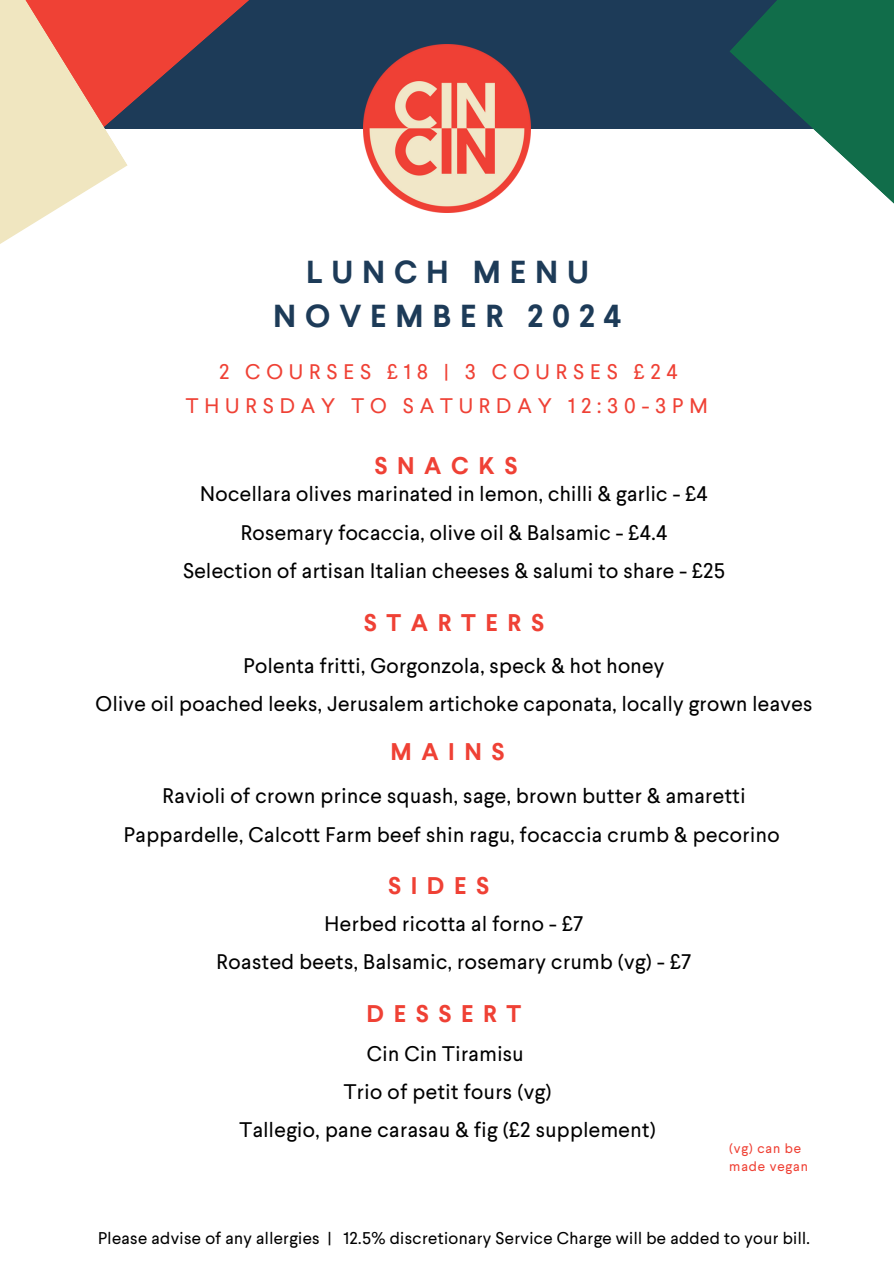
<style>
.page{position:relative;width:894px;height:1264px;background:#fff}
.page>*{position:absolute;margin:0;border:0;box-sizing:border-box;transform-origin:0 0}
.t1{font:700 31.65px/43.8px "Larsseit";letter-spacing:.28em;color:#1d3b58;text-align:center}
.t2{font:700 24px "Larsseit";letter-spacing:.4em;color:#ef4135}
.t3{font:21px/38.2px "Larsseit";letter-spacing:.02em;color:#000;text-align:center}
.t4{font:21px "Larsseit";letter-spacing:.28em;color:#ef4135}
.t5{font:16.95px "Larsseit";letter-spacing:.025em;color:#000}
.t6{font:13.5px/18px "Larsseit";letter-spacing:.065em;color:#ef4135}
</style>
<div class="page">
<div style="left:0;top:0;width:893px;height:128px;background:#1d3b58"></div>
<svg style="left:128px;top:0;width:332px;height:129px"></svg>
<svg style="left:0;top:0;width:128px;height:244px;fill:#f0e6c0"></svg>
<svg style="left:729px;top:0;width:164px;height:203px;fill:#116d4a"></svg>
<img style="left:363px;top:45px;width:168px;height:168px">
<h3 class="t1" style="left:273px;top:249px;width:350px">LUNCH MENU<br>NOVEMBER 2024</h3>
<h3 class="t4" style="left:219px;top:358px;width:460px">2 COURSES £18 | 3 COURSES £24</h3>
<h2 class="t4" style="left:186px;top:392px;width:523px">THURSDAY TO SATURDAY 12:30-3PM</h2>
<h4 class="t2" style="left:374px;top:450px;width:144px">SNACKS</h4>
<h4 class="t3" style="left:183px;top:474px;width:543px">Nocellara olives marinated in lemon, chilli &amp; garlic - £4<br>Rosemary focaccia, olive oil &amp; Balsamic - £4.4<br>Selection of artisan Italian cheeses &amp; salumi to share - £25</h4>
<h2 class="t2" style="left:364px;top:607px;width:182px">STARTERS</h2>
<h2 class="t3" style="left:96px;top:645px;width:718px">Polenta fritti, Gorgonzola, speck &amp; hot honey<br>Olive oil poached leeks, Jerusalem artichoke caponata, locally grown leaves</h2>
<h4 class="t2" style="left:390px;top:736px;width:116px">MAINS</h4>
<h2 class="t3" style="left:124px;top:776px;width:657px">Ravioli of crown prince squash, sage, brown butter &amp; amaretti<br>Pappardelle, Calcott Farm beef shin ragu, focaccia crumb &amp; pecorino</h2>
<p class="t2" style="left:388px;top:870px;width:103px">SIDES</p>
<h5 class="t3" style="left:216px;top:903px;width:476px">Herbed ricotta al forno - £7<br>Roasted beets, Balsamic, rosemary crumb (vg) - £7</h5>
<h4 class="t2" style="left:366px;top:998px;width:156px">DESSERT</h4>
<h4 class="t3" style="left:239px;top:1033px;width:417px">Cin Cin Tiramisu<br>Trio of petit fours (vg)<br>Tallegio, pane carasau &amp; fig (£2 supplement)</h4>
<h2 class="t6" style="left:729px;top:1138px;width:80px">(vg) can be made vegan</h2>
<h1 class="t5" style="left:98px;top:1227px;width:713px">Please advise of any allergies | 12.5% discretionary Service Charge will be added to your bill.</h1>
</div>
